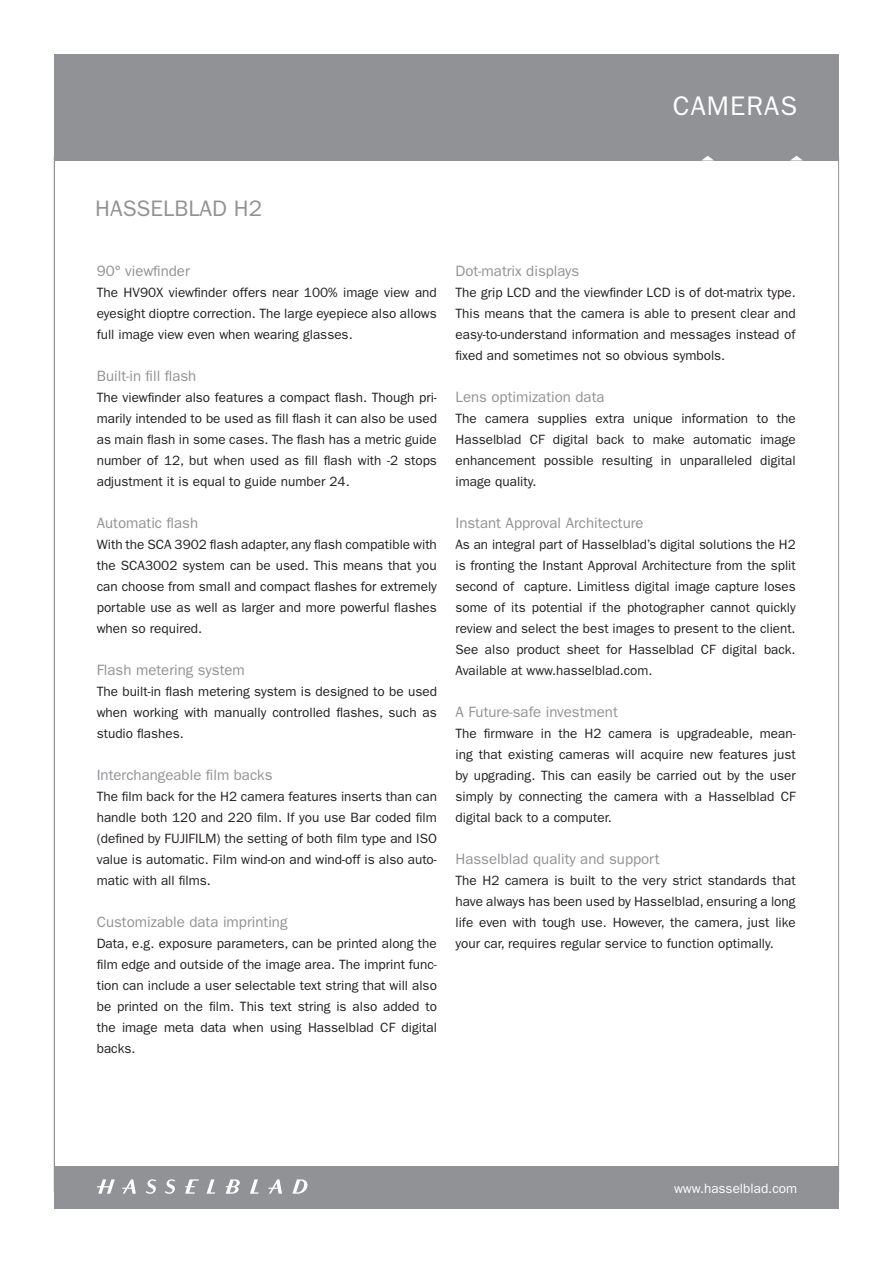
<style>
.page{position:relative;width:893px;height:1263px;background:#fff}
.page>*{position:absolute;margin:0;border:0;box-sizing:border-box;transform-origin:0 0}
.t1{font:27px "ITC Franklin Gothic Std";letter-spacing:.04em;color:#fff}
.t2{font:22.5px "ITC Franklin Gothic Std";color:#919295}
.t3{font:15px "ITC Franklin Gothic Std";color:#919295}
.t4{font:13.5px/21px "ITC Franklin Gothic Std";color:#231f20;text-align:justify}
.t5{font:13.5px "ITC Franklin Gothic Std";color:#fff}
</style>
<div class="page">
<div style="left:54px;top:1166px;width:785px;height:43px;background:#919295"></div>
<div style="left:54px;top:54px;width:785px;height:106px;background:#919295"></div>
<svg style="left:701px;top:156px;width:13px;height:5px"></svg>
<svg style="left:791px;top:156px;width:11px;height:4px"></svg>
<hr style="left:54px;top:157px;width:1px;height:1036px;background:#919295">
<hr style="left:838px;top:157px;width:1px;height:1036px;background:#919295">
<svg style="left:122px;top:1179px;width:14px;height:15px"></svg>
<svg style="left:185px;top:1179px;width:14px;height:15px"></svg>
<svg style="left:207px;top:1179px;width:8px;height:15px"></svg>
<svg style="left:250px;top:1179px;width:9px;height:15px"></svg>
<svg style="left:268px;top:1179px;width:14px;height:15px"></svg>
<svg style="left:97px;top:1179px;width:18px;height:15px"></svg>
<svg style="left:146px;top:1179px;width:10px;height:15px"></svg>
<svg style="left:165px;top:1179px;width:10px;height:15px"></svg>
<svg style="left:226px;top:1179px;width:14px;height:15px"></svg>
<svg style="left:292px;top:1179px;width:16px;height:15px"></svg>
<h1 class="t1" style="left:673px;top:90px;width:126px">CAMERAS</h1>
<h2 class="t2" style="left:95px;top:195px;width:168px">HASSELBLAD H2</h2>
<p class="t3" style="left:97px;top:262px;width:95px">90° viewfinder</p>
<p class="t4" style="left:97px;top:282px;width:342px">The HV90X viewfinder offers near 100% image view and eyesight dioptre correction. The large eyepiece also allows full image view even when wearing glasses.</p>
<p class="t3" style="left:97px;top:367px;width:101px">Built-in fill flash</p>
<p class="t4" style="left:97px;top:387px;width:342px">The viewfinder also features a compact flash. Though pri&shy;marily intended to be used as fill flash it can also be used as main flash in some cases. The flash has a metric guide number of 12, but when used as fill flash with -2 stops adjustment it is equal to guide number 24.</p>
<p class="t3" style="left:97px;top:514px;width:103px">Automatic flash</p>
<p class="t4" style="left:97px;top:534px;width:342px">With the SCA 3902 flash adapter, any flash compatible with the SCA3002 system can be used. This means that you can choose from small and compact flashes for extremely portable use as well as larger and more powerful flashes when so required.</p>
<p class="t3" style="left:97px;top:661px;width:150px">Flash metering system</p>
<p class="t4" style="left:97px;top:681px;width:342px">The built-in flash metering system is designed to be used when working with manually controlled flashes, such as studio flashes.</p>
<p class="t3" style="left:97px;top:766px;width:177px">Interchangeable film backs</p>
<p class="t4" style="left:97px;top:786px;width:342px">The film back for the H2 camera features inserts than can handle both 120 and 220 film. If you use Bar coded film (defined by FUJIFILM) the setting of both film type and ISO value is automatic. Film wind-on and wind-off is also auto&shy;matic with all films.</p>
<p class="t3" style="left:97px;top:913px;width:192px">Customizable data imprinting</p>
<p class="t4" style="left:97px;top:933px;width:342px">Data, e.g. exposure parameters, can be printed along the film edge and outside of the image area. The imprint func&shy;tion can include a user selectable text string that will also be printed on the film. This text string is also added to the image meta data when using Hasselblad CF digital backs.</p>
<p class="t3" style="left:455px;top:262px;width:125px">Dot-matrix displays</p>
<p class="t4" style="left:455px;top:282px;width:342px">The grip LCD and the viewfinder LCD is of dot-matrix type.<br>This means that the camera is able to present clear and easy-to-understand information and messages instead of fixed and sometimes not so obvious symbols.</p>
<p class="t3" style="left:455px;top:388px;width:151px">Lens optimization data</p>
<p class="t4" style="left:455px;top:408px;width:342px">The camera supplies extra unique information to the Hasselblad CF digital back to make automatic image enhancement possible resulting in unparalleled digital image quality.</p>
<p class="t3" style="left:455px;top:514px;width:190px">Instant Approval Architecture</p>
<p class="t4" style="left:455px;top:534px;width:342px">As an integral part of Hasselblad’s digital solutions the H2 is fronting the Instant Approval Architecture from the split second of capture. Limitless digital image capture loses some of its potential if the photographer cannot quickly review and select the best images to present to the client.<br>See also product sheet for Hasselblad CF digital back.<br>Available at www.hasselblad.com.</p>
<p class="t3" style="left:455px;top:703px;width:164px">A Future-safe investment</p>
<p class="t4" style="left:455px;top:723px;width:342px">The firmware in the H2 camera is upgradeable, mean&shy;ing that existing cameras will acquire new features just by upgrading. This can easily be carried out by the user simply by connecting the camera with a Hasselblad CF digital back to a computer.</p>
<p class="t3" style="left:455px;top:850px;width:206px">Hasselblad quality and support</p>
<p class="t4" style="left:455px;top:870px;width:342px">The H2 camera is built to the very strict standards that have always has been used by Hasselblad, ensuring a long life even with tough use. However, the camera, just like your car, requires regular service to function optimally.</p>
<p class="t5" style="left:674px;top:1180px;width:125px">www.hasselblad.com</p>
</div>
